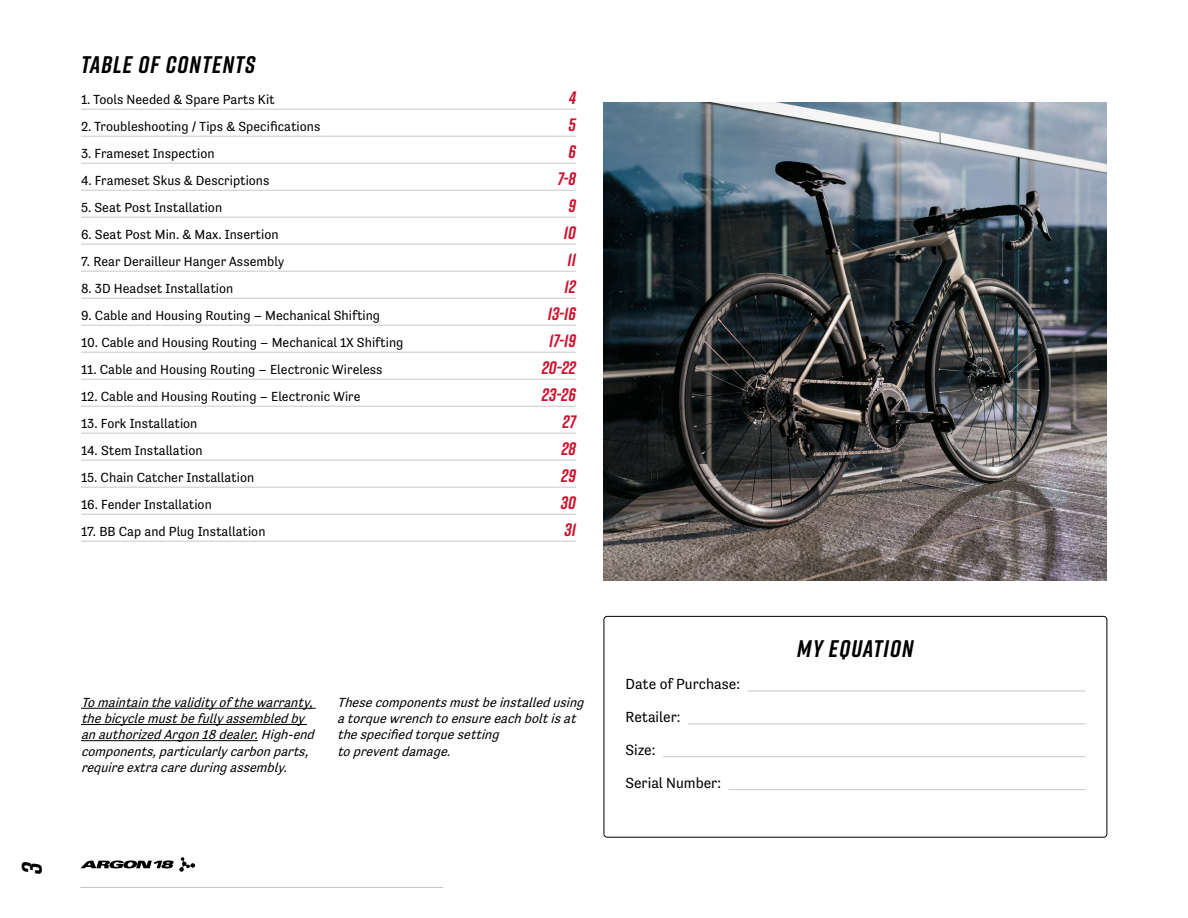
<style>
.page{position:relative;width:1188px;height:918px;background:#fff}
.page>*{position:absolute;margin:0;border:0;box-sizing:border-box;transform-origin:0 0}
.t1{font:italic 700 28.2px "Rift";color:#000}
.t2{font:italic 700 24px "Rift";letter-spacing:.05em;color:#000}
.t3{font:italic 700 18px "Rift";color:#cd122d}
.t4{font:15px/32.8px "Tenso";color:#000}
.t5{font:13.5px "Tenso";color:#000}
.t6{font:italic 13.5px/16.2px "Tenso";color:#000}
</style>
<div class="page">
<hr style="left:80px;top:887px;width:363px;height:1px;background:#000">
<svg style="left:80px;top:857px;width:115px;height:15px"></svg>
<hr style="left:81px;top:109px;width:495px;height:1px;background:#c7c8ca">
<hr style="left:81px;top:136px;width:495px;height:1px;background:#c7c8ca">
<hr style="left:81px;top:163px;width:495px;height:1px;background:#c7c8ca">
<hr style="left:81px;top:190px;width:495px;height:1px;background:#c7c8ca">
<hr style="left:81px;top:217px;width:495px;height:1px;background:#c7c8ca">
<hr style="left:81px;top:244px;width:495px;height:1px;background:#c7c8ca">
<hr style="left:81px;top:271px;width:495px;height:1px;background:#c7c8ca">
<hr style="left:81px;top:298px;width:495px;height:1px;background:#c7c8ca">
<hr style="left:81px;top:325px;width:495px;height:1px;background:#c7c8ca">
<hr style="left:81px;top:352px;width:495px;height:1px;background:#c7c8ca">
<hr style="left:81px;top:379px;width:495px;height:1px;background:#c7c8ca">
<hr style="left:81px;top:406px;width:495px;height:1px;background:#c7c8ca">
<hr style="left:81px;top:433px;width:495px;height:1px;background:#c7c8ca">
<hr style="left:81px;top:460px;width:495px;height:1px;background:#c7c8ca">
<hr style="left:81px;top:487px;width:495px;height:1px;background:#c7c8ca">
<hr style="left:81px;top:514px;width:495px;height:1px;background:#c7c8ca">
<hr style="left:81px;top:541px;width:495px;height:1px;background:#c7c8ca">
<hr style="left:748px;top:691px;width:337px;height:1px;background:#c7c8ca">
<hr style="left:688px;top:724px;width:397px;height:1px;background:#c7c8ca">
<hr style="left:663px;top:756px;width:422px;height:1px;background:#c7c8ca">
<hr style="left:729px;top:789px;width:356px;height:1px;background:#c7c8ca">
<div style="left:604px;top:616px;width:503px;height:221px;border:1px solid #000;border-radius:3px"></div>
<hr style="left:81px;top:708px;width:235px;height:1px;background:#000">
<hr style="left:81px;top:724px;width:226px;height:1px;background:#000">
<hr style="left:81px;top:740px;width:177px;height:1px;background:#000">
<img style="left:604px;top:103px;width:503px;height:477px">
<h2 class="t2" style="left:81px;top:47px;width:176px">TABLE OF CONTENTS</h2>
<p class="t5" style="left:81px;top:92px;width:195px">1. Tools Needed &amp; Spare Parts Kit</p>
<h3 class="t3" style="left:569px;top:85px;width:8px">4</h3>
<p class="t5" style="left:81px;top:119px;width:241px">2. Troubleshooting / Tips &amp; Specifications</p>
<h3 class="t3" style="left:569px;top:112px;width:9px">5</h3>
<p class="t5" style="left:81px;top:146px;width:135px">3. Frameset Inspection</p>
<h3 class="t3" style="left:568px;top:139px;width:9px">6</h3>
<p class="t5" style="left:81px;top:173px;width:190px">4. Frameset Skus &amp; Descriptions</p>
<h3 class="t3" style="left:558px;top:166px;width:20px">7-8</h3>
<p class="t5" style="left:81px;top:200px;width:143px">5. Seat Post Installation</p>
<h3 class="t3" style="left:568px;top:193px;width:9px">9</h3>
<p class="t5" style="left:81px;top:227px;width:199px">6. Seat Post Min. &amp; Max. Insertion</p>
<h3 class="t3" style="left:564px;top:220px;width:14px">10</h3>
<p class="t5" style="left:81px;top:254px;width:205px">7. Rear Derailleur Hanger Assembly</p>
<h3 class="t3" style="left:568px;top:247px;width:10px">11</h3>
<p class="t5" style="left:81px;top:281px;width:154px">8. 3D Headset Installation</p>
<h3 class="t3" style="left:565px;top:274px;width:13px">12</h3>
<p class="t5" style="left:81px;top:308px;width:301px">9. Cable and Housing Routing – Mechanical Shifting</p>
<h3 class="t3" style="left:548px;top:301px;width:30px">13-16</h3>
<p class="t5" style="left:81px;top:335px;width:324px">10. Cable and Housing Routing – Mechanical 1X Shifting</p>
<h3 class="t3" style="left:549px;top:328px;width:28px">17-19</h3>
<p class="t5" style="left:81px;top:362px;width:303px">11. Cable and Housing Routing – Electronic Wireless</p>
<h3 class="t3" style="left:542px;top:355px;width:36px">20-22</h3>
<p class="t5" style="left:81px;top:389px;width:281px">12. Cable and Housing Routing – Electronic Wire</p>
<h3 class="t3" style="left:542px;top:382px;width:36px">23-26</h3>
<p class="t5" style="left:81px;top:416px;width:118px">13. Fork Installation</p>
<h3 class="t3" style="left:563px;top:409px;width:15px">27</h3>
<p class="t5" style="left:81px;top:443px;width:123px">14. Stem Installation</p>
<h3 class="t3" style="left:561px;top:436px;width:16px">28</h3>
<p class="t5" style="left:81px;top:470px;width:175px">15. Chain Catcher Installation</p>
<h3 class="t3" style="left:561px;top:463px;width:16px">29</h3>
<p class="t5" style="left:81px;top:497px;width:132px">16. Fender Installation</p>
<h3 class="t3" style="left:561px;top:490px;width:17px">30</h3>
<p class="t5" style="left:81px;top:524px;width:186px">17. BB Cap and Plug Installation</p>
<h3 class="t3" style="left:565px;top:517px;width:13px">31</h3>
<h1 class="t1" style="left:12px;top:874px;width:14px;rotate:-90deg">3</h1>
<p class="t6" style="left:81px;top:694px;width:238px">Tomaintainthevalidityof thewarranty, thebicyclemustbefullyassembledby anauthorizedArgon18 dealer.High-end components,particularlycarbonparts, requireextracareduringassembly.</p>
<p class="t6" style="left:337px;top:694px;width:252px">Thesecomponentsmustbeinstalledusing atorquewrenchtoensureeachboltisat thespecifiedtorquesetting topreventdamage.</p>
<p class="t4" style="left:625px;top:668px;width:116px">Date of Purchase:<br>Retailer:<br>Size:<br>Serial Number:</p>
<h2 class="t2" style="left:797px;top:631px;width:118px">MY EQUATION</h2>
</div>
